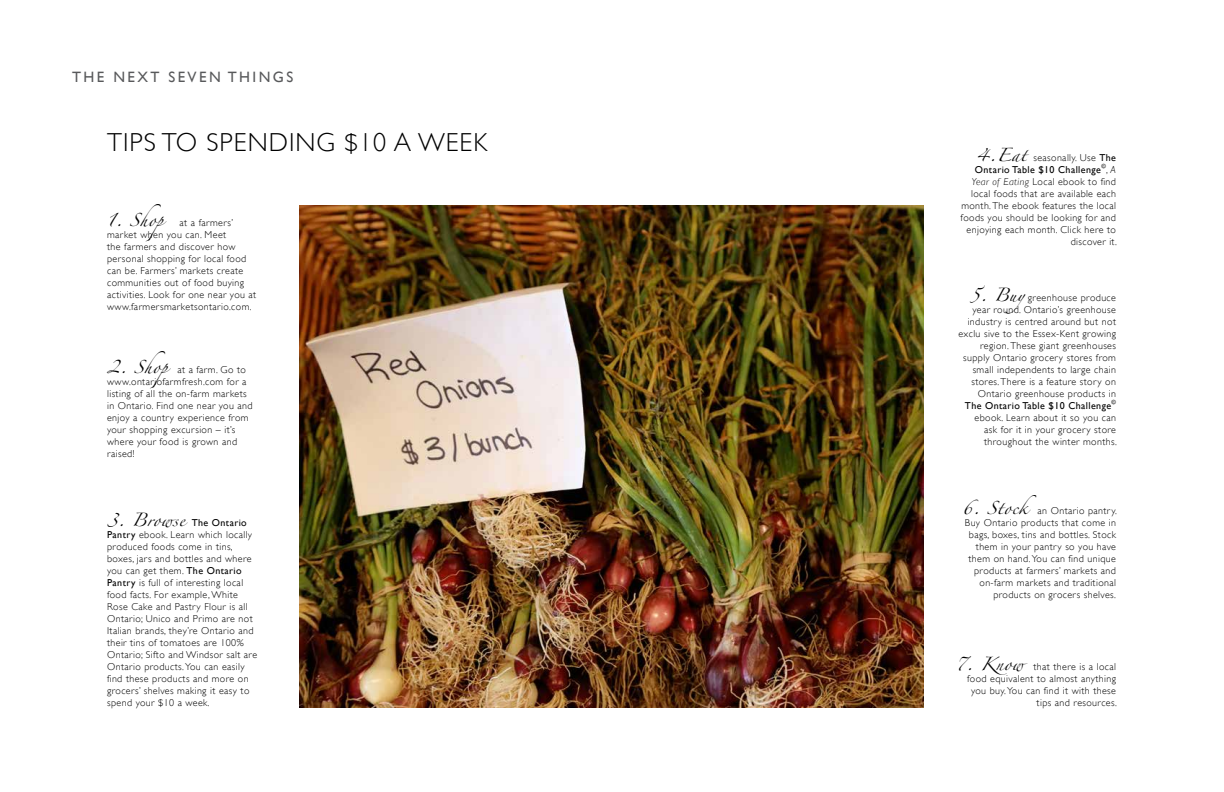
<style>
.page{position:relative;width:1224px;height:792px;background:#fff}
.page>*{position:absolute;margin:0;border:0;box-sizing:border-box;transform-origin:0 0}
.t1{font:300 26px "Gill Sans";letter-spacing:.04em;color:#000}
.t2{font:15px "Gill Sans";letter-spacing:.16em;color:#58595b}
.t3{font:300 10px/12px "Gill Sans";letter-spacing:.04em;color:#000;text-align:right}
.t4{font:10px/12px "Gill Sans";letter-spacing:.04em;color:#000}
.t5{font:6px "Gill Sans";color:#000}
.s1{font-family:"Zapfino";font-weight:400;font-size:12px}
.s2{font-weight:400}
.s3{font-family:"Zapfino";font-size:12px}
.s4{font-weight:300}
.s5{font-style:italic}
</style>
<div class="page">
<img style="left:300px;top:206px;width:623px;height:501px">
<h2 class="t2" style="left:72px;top:68px;width:223px">THE NEXT SEVEN THINGS</h2>
<h1 class="t1" style="left:107px;top:122px;width:382px">TIPS TO SPENDING $10 A WEEK</h1>
<p class="t3" style="left:107px;top:216px;width:151px;text-align:left"><span class="s1">1. Shop</span> at a farmers’ market when you can. Meet<br>the farmers and discover how personal shopping for local food can be. Farmers’ markets create communities out of food buying activities. Look for one near you at www.farmersmarketsontario.com.</p>
<p class="t3" style="left:107px;top:363px;width:147px;text-align:left"><span class="s1">2. Shop</span>at a farm. Go to www.ontariofarmfresh.com for a listing of all the on-farm markets in Ontario. Find one near you and enjoy a country experience from your shopping excursion – it’s where your food is grown and raised!</p>
<p class="t3" style="left:107px;top:516px;width:152px;text-align:left"><span class="s1">3. Browse</span> <span class="s2">The Ontario<br>Pantry</span> ebook. Learn which locally produced foods come in tins, boxes, jars and bottles and where you can get them. <span class="s2">The Ontario<br>Pantry</span> is full of interesting local food facts. For example, White<br>Rose Cake and Pastry Flour is all<br>Ontario; Unico and Primo are not<br>Italian brands, they’re Ontario and their tins of tomatoes are 100%<br>Ontario; Sifto and Windsor salt are<br>Ontario products. You can easily find these products and more on grocers’ shelves making it easy to spend your $10 a week.</p>
<p class="t4" style="left:975px;top:152px;width:143px"><span class="s3">4.Eat</span> <span class="s4">seasonally. Use</span> The<br>Ontario Table $10 Challenge</p>
<p class="t5" style="left:1101px;top:163px;width:6px">©</p>
<p class="t3" style="left:961px;top:164px;width:158px">, <span class="s5">A<br>Year of Eating</span> Local ebook to find local foods that are available each month. The ebook features the local foods you should be looking for and enjoying each month. Click here to discover it.</p>
<p class="t3" style="left:958px;top:291px;width:159px"><span class="s1">5. Buy</span>greenhouse produce year round. Ontario’s greenhouse industry is centred around but not exclu sive to the Essex-Kent growing region. These giant greenhouses supply Ontario grocery stores from small independents to large chain stores. There is a feature story on Ontario greenhouse products in</p>
<p class="t4" style="left:965px;top:399px;width:148px">The Ontario Table $10 Challenge</p>
<p class="t5" style="left:1112px;top:398px;width:6px">©</p>
<p class="t3" style="left:984px;top:411px;width:134px;text-align:justify;text-indent:-10px">ebook. Learn about it so you can ask for it in your grocery store throughout the winter months.</p>
<p class="t3" style="left:962px;top:504px;width:156px"><span class="s1">6. Stock</span> an Ontario pantry.<br>Buy Ontario products that come in bags, boxes, tins and bottles. Stock them in your pantry so you have them on hand. You can find unique products at farmers’ markets and on-farm markets and traditional products on grocers shelves.</p>
<p class="t3" style="left:956px;top:660px;width:163px"><span class="s1">7. Know</span> that there is a local food equivalent to almost anything you buy. You can find it with these tips and resources.</p>
</div>
